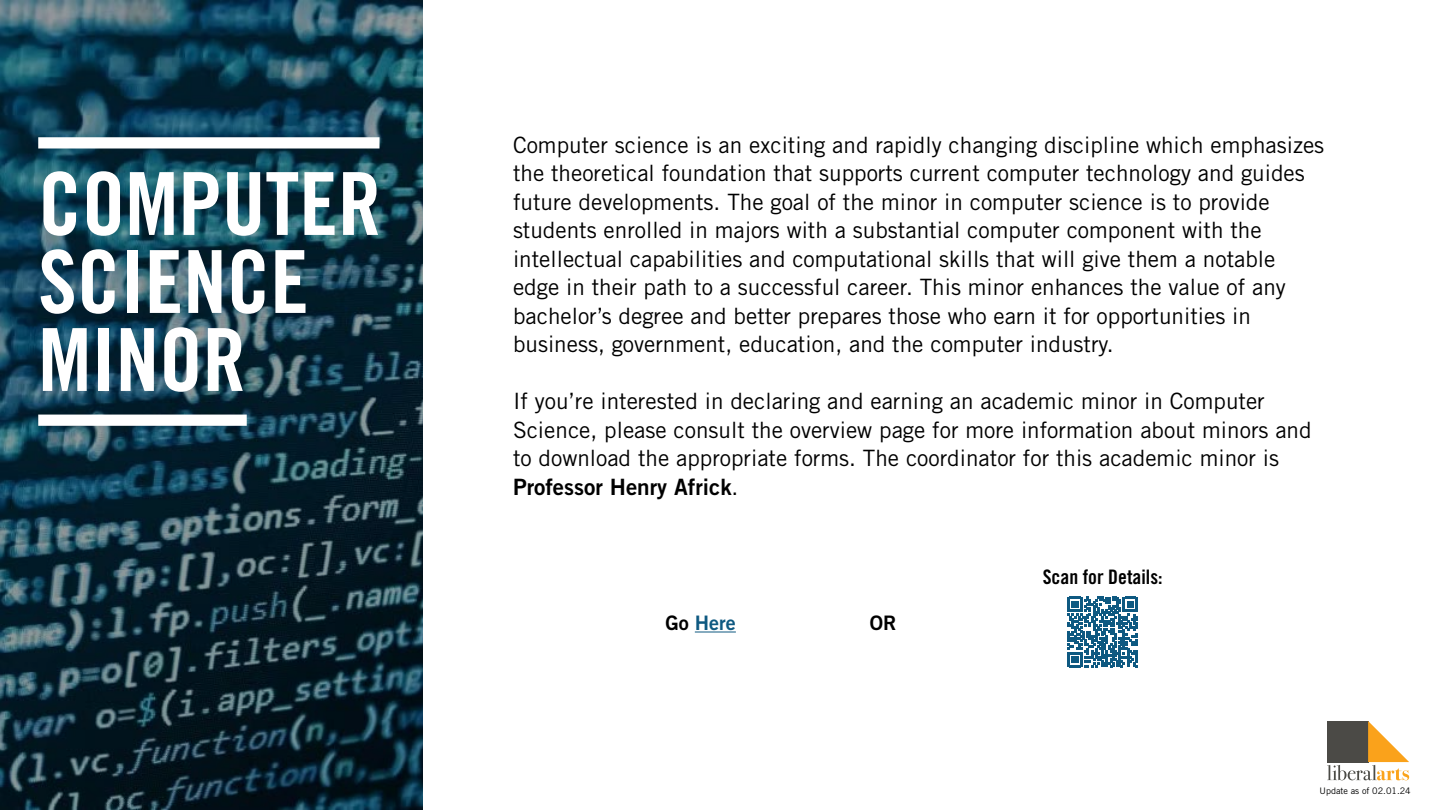
<style>
.page{position:relative;width:1440px;height:810px;background:#fff}
.page>*{position:absolute;margin:0;border:0;box-sizing:border-box;transform-origin:0 0}
.t1{font:87px/78px "Trade Gothic LT Std Bd Cn 20";color:#fff}
.t2{font:22.5px/28.5px "Trade Gothic LT Std";color:#000}
.t3{font:19.95px "Trade Gothic LT Std Bd Cn 20";color:#000}
.t4{font:19.95px "Trade Gothic LT Std Bd 2";color:#0e5981}
.t5{font:19.95px "Trade Gothic LT Std Bd 2";color:#000}
.t6{font:9px "Trade Gothic LT Std";color:#000}
.s1{font-family:"Trade Gothic LT Std Bd 2"}
.s2{color:#000}
</style>
<div class="page">
<svg style="left:1327px;top:721px;width:82px;height:59px"></svg>
<svg style="left:0;top:0;width:423px;height:810px;background:#163948"></svg>
<div style="left:38px;top:415px;width:209px;height:11px;background:#fff"></div>
<div style="left:38px;top:137px;width:342px;height:11px;background:#fff"></div>
<hr style="left:695px;top:632px;width:41px;height:1px;background:#0e5981">
<svg style="left:1068px;top:597px;width:70px;height:70px"></svg>
<p class="t1" style="left:38px;top:164px;width:345px">COMPUTER</p>
<p class="t1" style="left:38px;top:242px;width:272px">SCIENCE<br>MINOR</p>
<p class="t2" style="left:513px;top:130px;width:813px">Computer science is an exciting and rapidly changing discipline which emphasizes the theoretical foundation that supports current computer technology and guides future developments. The goal of the minor in computer science is to provide students enrolled in majors with a substantial computer component with the intellectual capabilities and computational skills that will give them a notable edge in their path to a successful career. This minor enhances the value of any bachelor’s degree and better prepares those who earn it for opportunities in business, government, education, and the computer industry.</p>
<p class="t2" style="left:513px;top:387px;width:800px">If you’re interested in declaring and earning an academic minor in Computer Science, please consult the overview page for more information about minors and to download the appropriate forms. The coordinator for this academic minor is <span class="s1">Professor Henry Africk</span>.</p>
<p class="t4" style="left:665px;top:611px;width:72px"><span class="s2">Go</span> Here</p>
<p class="t5" style="left:870px;top:611px;width:28px">OR</p>
<p class="t3" style="left:1043px;top:565px;width:121px">Scan for Details:</p>
<p class="t6" style="left:1320px;top:785px;width:93px">Update as of 02.01.24</p>
</div>
